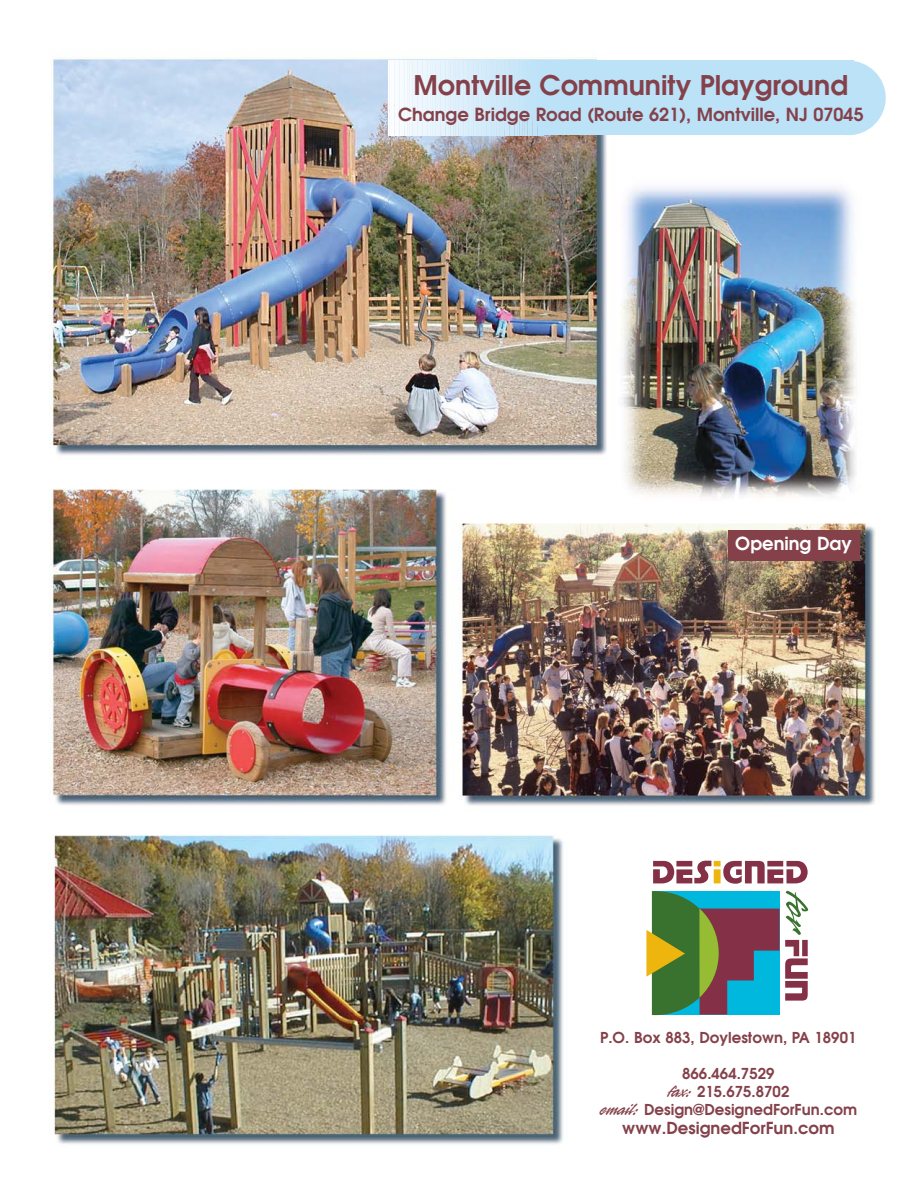
<style>
.page{position:relative;width:918px;height:1188px;background:#fff}
.page>*{position:absolute;margin:0;border:0;box-sizing:border-box;transform-origin:0 0}
.t1{font:600 27px "Avant Garde";color:#84414a}
.t2{font:600 18px "Avant Garde";color:#84414a}
.t3{font:600 18px "Avant Garde";color:#fff}
.t4{font:600 16.5px "Avant Garde";color:#84414a}
.t5{font:600 15px/18px "Avant Garde";color:#84414a;text-align:center}
.s1{font-family:"Rapier Plain";font-weight:400;font-size:21px}
</style>
<div class="page">
<img style="left:49px;top:57px;width:837px;height:1087px">
<div style="left:811px;top:61px;width:75px;height:74px;background:#bce2f8;border-radius:50%"></div>
<hr style="left:388px;top:61px;width:1px;height:74px;background:#fff">
<hr style="left:390px;top:61px;width:2px;height:74px;background:#fdfeff">
<hr style="left:392px;top:61px;width:2px;height:74px;background:#fbfeff">
<hr style="left:395px;top:61px;width:2px;height:74px;background:#fafdff">
<hr style="left:397px;top:61px;width:2px;height:74px;background:#f8fcff">
<hr style="left:400px;top:61px;width:2px;height:74px;background:#f7fcfe">
<hr style="left:402px;top:61px;width:2px;height:74px;background:#f6fbfe">
<hr style="left:405px;top:61px;width:2px;height:74px;background:#f5fbfe">
<hr style="left:408px;top:61px;width:1px;height:74px;background:#f3f9fd">
<hr style="left:410px;top:61px;width:2px;height:74px;background:#f2f9fd">
<hr style="left:413px;top:61px;width:2px;height:74px;background:#f1f8fd">
<hr style="left:415px;top:61px;width:2px;height:74px;background:#f0f8fd">
<hr style="left:418px;top:61px;width:2px;height:74px;background:#eff7fd">
<hr style="left:420px;top:61px;width:2px;height:74px;background:#eef7fd">
<hr style="left:423px;top:61px;width:2px;height:74px;background:#edf7fd">
<hr style="left:425px;top:61px;width:2px;height:74px;background:#ecf6fd">
<hr style="left:428px;top:61px;width:2px;height:74px;background:#ebf6fd">
<hr style="left:431px;top:61px;width:1px;height:74px;background:#eaf6fd">
<hr style="left:433px;top:61px;width:2px;height:74px;background:#e9f5fd">
<hr style="left:436px;top:61px;width:2px;height:74px;background:#e8f5fd">
<hr style="left:438px;top:61px;width:2px;height:74px;background:#e7f4fc">
<hr style="left:441px;top:61px;width:2px;height:74px;background:#e6f4fc">
<hr style="left:443px;top:61px;width:2px;height:74px;background:#e5f4fc">
<hr style="left:446px;top:61px;width:2px;height:74px;background:#e4f3fc">
<hr style="left:448px;top:61px;width:2px;height:74px;background:#e3f1fb">
<hr style="left:451px;top:61px;width:2px;height:74px;background:#e2f1fb">
<hr style="left:454px;top:61px;width:1px;height:74px;background:#e1f1fb">
<hr style="left:456px;top:61px;width:2px;height:74px;background:#e0f0fb">
<hr style="left:459px;top:61px;width:2px;height:74px;background:#dff0fb">
<hr style="left:461px;top:61px;width:2px;height:74px;background:#ddf0fb">
<hr style="left:464px;top:61px;width:2px;height:74px;background:#ddeffb">
<hr style="left:466px;top:61px;width:2px;height:74px;background:#dbeffb">
<hr style="left:469px;top:61px;width:2px;height:74px;background:#daeefb">
<hr style="left:471px;top:61px;width:2px;height:74px;background:#d9eefb">
<hr style="left:474px;top:61px;width:2px;height:74px;background:#d8eefb">
<hr style="left:477px;top:61px;width:1px;height:74px;background:#d7edfb">
<hr style="left:479px;top:61px;width:2px;height:74px;background:#d6edfb">
<hr style="left:482px;top:61px;width:2px;height:74px;background:#d5edfb">
<hr style="left:484px;top:61px;width:2px;height:74px;background:#d4ecfa">
<hr style="left:487px;top:61px;width:2px;height:74px;background:#d3ecfa">
<hr style="left:489px;top:61px;width:2px;height:74px;background:#d2eafa">
<hr style="left:492px;top:61px;width:2px;height:74px;background:#d1eafa">
<hr style="left:494px;top:61px;width:2px;height:74px;background:#d0eaf9">
<hr style="left:497px;top:61px;width:2px;height:74px;background:#cfe9f9">
<hr style="left:500px;top:61px;width:1px;height:74px;background:#cee9f9">
<hr style="left:502px;top:61px;width:2px;height:74px;background:#cde8f9">
<hr style="left:505px;top:61px;width:2px;height:74px;background:#cce8f9">
<hr style="left:507px;top:61px;width:2px;height:74px;background:#cbe8f9">
<hr style="left:510px;top:61px;width:2px;height:74px;background:#cae7f9">
<hr style="left:512px;top:61px;width:2px;height:74px;background:#c9e7f9">
<hr style="left:515px;top:61px;width:2px;height:74px;background:#c8e7f9">
<hr style="left:517px;top:61px;width:2px;height:74px;background:#c7e6f9">
<hr style="left:520px;top:61px;width:2px;height:74px;background:#c6e6f9">
<hr style="left:523px;top:61px;width:1px;height:74px;background:#c5e6f9">
<hr style="left:525px;top:61px;width:2px;height:74px;background:#c3e5f9">
<hr style="left:528px;top:61px;width:2px;height:74px;background:#c2e5f9">
<hr style="left:530px;top:61px;width:2px;height:74px;background:#c1e4f8">
<hr style="left:533px;top:61px;width:2px;height:74px;background:#c0e3f8">
<hr style="left:535px;top:61px;width:2px;height:74px;background:#bfe3f8">
<hr style="left:538px;top:61px;width:2px;height:74px;background:#bee2f8">
<div style="left:540px;top:61px;width:314px;height:74px;background:#bce2f8"></div>
<svg style="left:653px;top:861px;width:155px;height:23px"></svg>
<svg style="left:646px;top:891px;width:162px;height:124px;background:#6a8978"></svg>
<div style="left:728px;top:530px;width:132px;height:31px;background:#84414a"></div>
<h1 class="t1" style="left:414px;top:75px;width:436px">Montville Community Playground</h1>
<p class="t2" style="left:398px;top:108px;width:467px">Change Bridge Road (Route 621), Montville, NJ 07045</p>
<p class="t3" style="left:735px;top:537px;width:118px">Opening Day</p>
<p class="t5" style="left:600px;top:1030px;width:258px">P.O. Box 883, Doylestown, PA 18901</p>
<p class="t5" style="left:599px;top:1066px;width:259px">866.464.7529<br><span class="s1">fax:</span> 215.675.8702<br><span class="s1">email:</span> Design@DesignedForFun.com</p>
<p class="t4" style="left:622px;top:1122px;width:214px">www.DesignedForFun.com</p>
</div>
